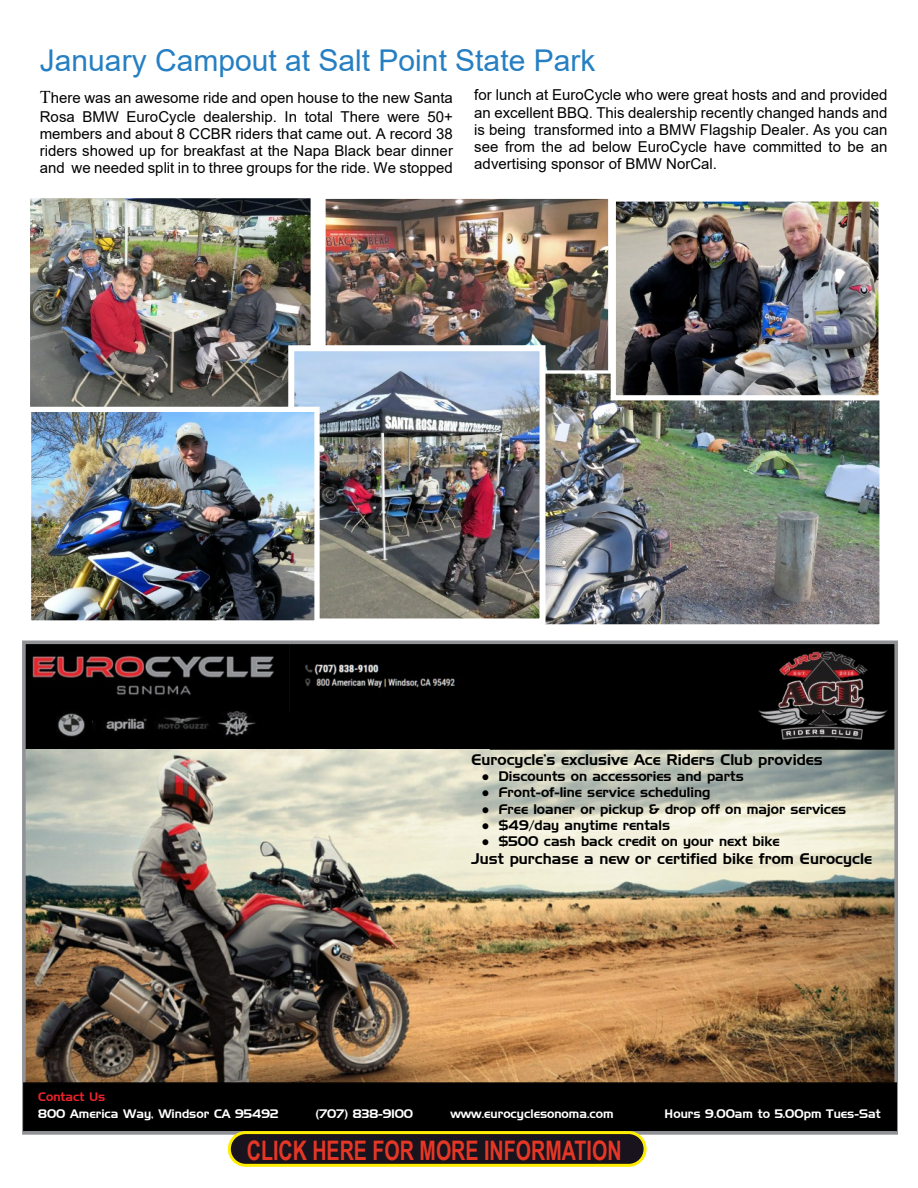
<style>
.page{position:relative;width:918px;height:1188px;background:#fff}
.page>*{position:absolute;margin:0;border:0;box-sizing:border-box;transform-origin:0 0}
.t1{font:30px "Arial";color:#257fc2}
.t2{font:700 26.85px "Arial Narrow";color:#e63726;scale:.89 1}
.t3{font:15px/17.4px "Arial";color:#000;text-align:justify}
.t4{font:15px "Handel Gothic BT";color:#000}
.t5{font:13.5px "Handel Gothic BT";color:#000}
.t6{font:12px "Handel Gothic BT";color:#fff}
.t7{font:12px "Handel Gothic BT";color:#eb232a}
.s1{font-family:"Times New Roman";font-size:18px}
.s2{font-family:"Times New Roman"}
</style>
<div class="page">
<img style="left:327px;top:200px;width:280px;height:170px">
<div style="left:323px;top:196px;width:288px;height:217px;border:3px solid #fff"></div>
<img style="left:31px;top:199px;width:279px;height:208px">
<div style="left:27px;top:195px;width:287px;height:216px;border:3px solid #fff"></div>
<div style="left:23px;top:642px;width:874px;height:108px;background:#000;border:2px solid #000"></div>
<img style="left:27px;top:750px;width:866px;height:332px">
<img style="left:32px;top:655px;width:424px;height:40px">
<div style="left:490px;top:642px;width:407px;height:108px;background:#000;border:2px solid #000"></div>
<img style="left:759px;top:652px;width:128px;height:87px">
<img style="left:57px;top:713px;width:28px;height:24px">
<img style="left:92px;top:711px;width:164px;height:25px">
<div style="left:22px;top:641px;width:876px;height:494px;border:4px solid #919296"></div>
<div style="left:23px;top:1082px;width:874px;height:49px;background:#000;border:2px solid #000"></div>
<div style="left:228px;top:1131px;width:419px;height:36px;background:#18131d;border:3px solid #ffed00;border-radius:16px"></div>
<img style="left:546px;top:374px;width:333px;height:250px">
<div style="left:541px;top:370px;width:342px;height:258px;border:3px solid #fff"></div>
<img style="left:295px;top:352px;width:244px;height:265px">
<div style="left:288px;top:345px;width:258px;height:279px;border:6px solid #fff"></div>
<img style="left:617px;top:202px;width:261px;height:192px">
<div style="left:611px;top:196px;width:273px;height:204px;border:5px solid #fff"></div>
<img style="left:32px;top:413px;width:282px;height:207px">
<div style="left:26px;top:407px;width:294px;height:219px;border:5px solid #fff"></div>
<h1 class="t1" style="left:40px;top:49px;width:557px">January Campout at Salt Point State Park</h1>
<p class="t3" style="left:40px;top:91px;width:415px"><span class="s1">T</span>here was an awesome ride and open house to the new Santa Rosa BMW EuroCycle dealership. In total There were 50+ members and about 8 CCBR riders that came out. A record 38 riders showed up for breakfast at the Napa Black bear dinner and we needed split in to three groups for the ride. We stopped</p>
<p class="t3" style="left:474px;top:88px;width:415px">for lunch at EuroCycle who were great hosts and and provided an excellent BBQ. This dealership recently changed hands and is being transformed into a BMW Flagship Dealer. As you can see from the ad below EuroCycle have committed to be an advertising sponsor of BMW NorCal.</p>
<p class="t4" style="left:471px;top:753px;width:353px">Eurocycle’s exclusive Ace Riders Club provides</p>
<p class="t5" style="left:482px;top:771px;width:264px"><span class="s2">●</span> Discounts on accessories and parts</p>
<p class="t5" style="left:482px;top:787px;width:230px"><span class="s2">●</span> Front-of-line service scheduling</p>
<p class="t5" style="left:482px;top:803px;width:366px"><span class="s2">●</span> Free loaner or pickup &amp; drop off on major services</p>
<p class="t5" style="left:482px;top:820px;width:190px"><span class="s2">●</span> $49/day anytime rentals</p>
<p class="t5" style="left:482px;top:836px;width:300px"><span class="s2">●</span> $500 cash back credit on your next bike</p>
<p class="t4" style="left:471px;top:852px;width:402px">Just purchase a new or certified bike from Eurocycle</p>
<p class="t7" style="left:38px;top:1092px;width:69px">Contact Us</p>
<p class="t6" style="left:38px;top:1109px;width:242px">800 America Way, Windsor CA 95492</p>
<p class="t6" style="left:315px;top:1109px;width:99px">(707) 838-9100</p>
<p class="t6" style="left:450px;top:1109px;width:165px">www.eurocyclesonoma.com</p>
<p class="t6" style="left:665px;top:1109px;width:218px">Hours 9.00am to 5.00pm Tues-Sat</p>
<h2 class="t2" style="left:247px;top:1140px;width:423px">CLICK HERE FOR MORE INFORMATION</h2>
</div>
